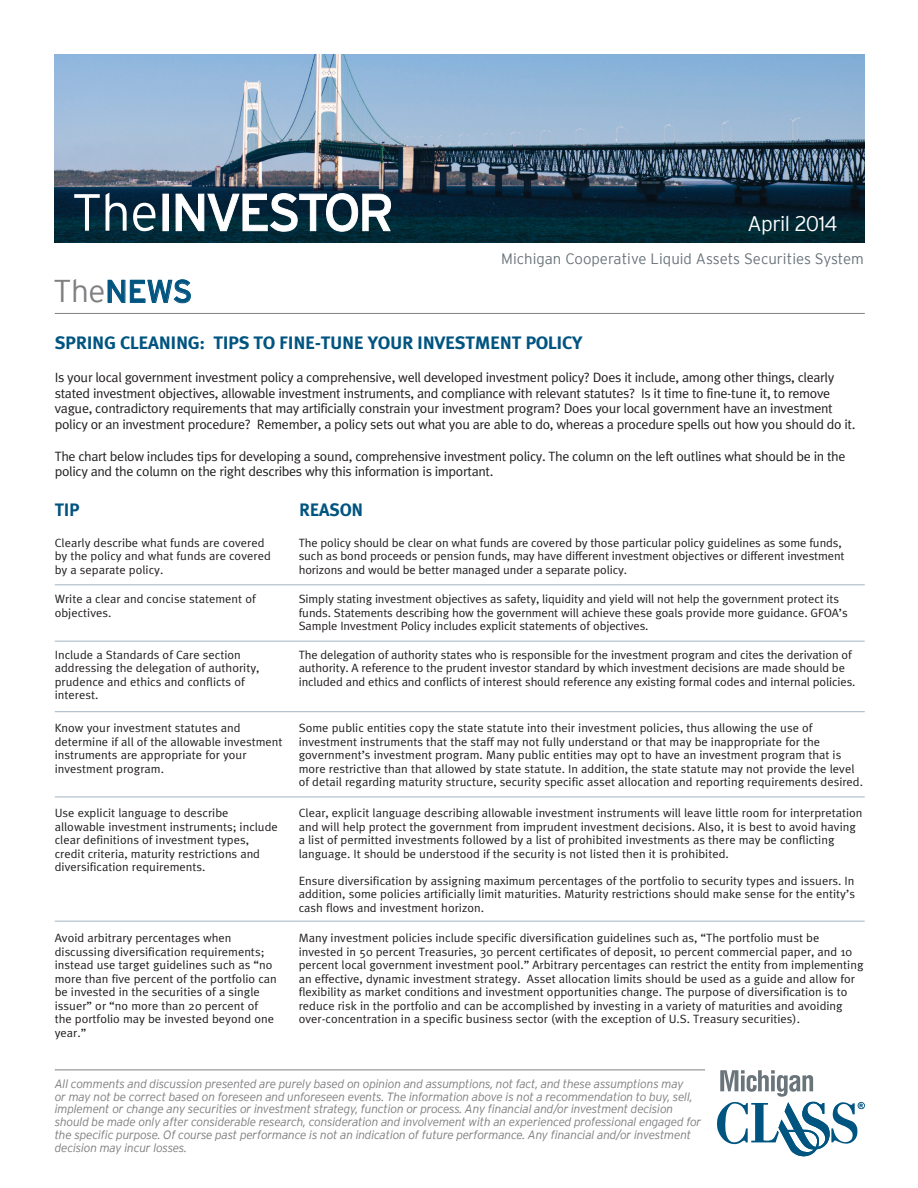
<style>
.page{position:relative;width:918px;height:1188px;background:#fff}
.page>*{position:absolute;margin:0;border:0;box-sizing:border-box;transform-origin:0 0}
.t1{font:52.2px "Interstate";letter-spacing:-.06em;color:#fff}
.t2{font:31.5px "Interstate";color:#005480}
.Normal__Web{font:300 21px "Interstate";letter-spacing:-.03em;color:#fff}
.t3{font:700 18px "Meta Plus";letter-spacing:-.02em;color:#005480;scale:1.04 1}
.t4{font:700 18px "Meta Plus";letter-spacing:-.02em;color:#005480}
.t5{font:300 15px "Interstate";color:#6a747b}
.t6{font:13.5px/15.8px "Meta Plus Normal";letter-spacing:-.025em;color:#231f20;scale:1.04 1}
.t7{font:12px/13.5px "Meta Plus Normal";color:#231f20;scale:1.04 1}
.t8{font:italic 300 12px/12.8px "Interstate";letter-spacing:-.02em;color:#808083}
.s1{font-weight:300}
.s2{font-weight:300;color:#808083}
</style>
<div class="page">
<svg style="left:717px;top:1070px;width:148px;height:86px"></svg>
<hr style="left:55px;top:1070px;width:650px;height:1px;background:#808083">
<img style="left:55px;top:54px;width:810px;height:189px">
<div style="left:162px;top:194px;width:7px;height:37px;border:1px solid #fff"></div>
<svg style="left:175px;top:185px;width:232px;height:47px"></svg>
<svg style="left:107px;top:279px;width:84px;height:25px"></svg>
<hr style="left:55px;top:313px;width:810px;height:1px;background:#808083">
<hr style="left:55px;top:584px;width:810px;height:1px;background:#acbac6">
<hr style="left:55px;top:641px;width:810px;height:1px;background:#acbac6">
<hr style="left:55px;top:711px;width:810px;height:1px;background:#acbac6">
<hr style="left:55px;top:796px;width:810px;height:1px;background:#acbac6">
<hr style="left:55px;top:921px;width:810px;height:1px;background:#acbac6">
<p class="t1" style="left:87px;top:176px;width:324px"><span class="s1">The</span>INVESTOR</p>
<p class="t1" style="left:72px;top:183px;width:324px"><span class="s1">The</span>INVESTOR</p>
<p class="t2" style="left:53px;top:274px;width:141px"><span class="s2">The</span>NEWS</p>
<p class="Normal__Web" style="left:734px;top:204px;width:105px">March 2014</p>
<p class="t5" style="left:501px;top:250px;width:364px">Michigan Cooperative Liquid Assets Securities System</p>
<p class="Normal__Web" style="left:748px;top:212px;width:92px">April 2014</p>
<p class="t3" style="left:55px;top:332px;width:509px">SPRING CLEANING: TIPS TO FINE-TUNE YOUR INVESTMENT POLICY</p>
<p class="t6" style="left:55px;top:369px;width:771px">Is your local government investment policy a comprehensive, well developed investment policy? Does it include, among other things, clearly stated investment objectives, allowable investment instruments, and compliance with relevant statutes? Is it time to fine-tune it, to remove vague, contradictory requirements that may artificially constrain your investment program? Does your local government have an investment policy or an investment procedure? Remember, a policy sets out what you are able to do, whereas a procedure spells out how you should do it.</p>
<p class="t6" style="left:55px;top:448px;width:762px">The chart below includes tips for developing a sound, comprehensive investment policy. The column on the left outlines what should be in the policy and the column on the right describes why this information is important.</p>
<p class="t4" style="left:55px;top:499px;width:26px">TIP</p>
<p class="t4" style="left:299px;top:499px;width:65px">REASON</p>
<p class="t7" style="left:55px;top:536px;width:209px">Clearly describe what funds are covered by the policy and what funds are covered by a separate policy.</p>
<p class="t7" style="left:299px;top:536px;width:526px">The policy should be clear on what funds are covered by those particular policy guidelines as some funds, such as bond proceeds or pension funds, may have different investment objectives or different investment horizons and would be better managed under a separate policy.</p>
<p class="t7" style="left:55px;top:592px;width:195px">Write a clear and concise statement of objectives.</p>
<p class="t7" style="left:299px;top:592px;width:529px">Simply stating investment objectives as safety, liquidity and yield will not help the government protect its funds. Statements describing how the government will achieve these goals provide more guidance. GFOA’s<br>Sample Investment Policy includes explicit statements of objectives.</p>
<p class="t7" style="left:55px;top:648px;width:198px">Include a Standards of Care section addressing the delegation of authority, prudence and ethics and conflicts of interest.</p>
<p class="t7" style="left:299px;top:648px;width:537px">The delegation of authority states who is responsible for the investment program and cites the derivation of authority. A reference to the prudent investor standard by which investment decisions are made should be included and ethics and conflicts of interest should reference any existing formal codes and internal policies.</p>
<p class="t7" style="left:55px;top:721px;width:221px">Know your investment statutes and determine if all of the allowable investment instruments are appropriate for your investment program.</p>
<p class="t7" style="left:299px;top:721px;width:544px">Some public entities copy the state statute into their investment policies, thus allowing the use of investment instruments that the staff may not fully understand or that may be inappropriate for the government’s investment program. Many public entities may opt to have an investment program that is more restrictive than that allowed by state statute. In addition, the state statute may not provide the level of detail regarding maturity structure, security specific asset allocation and reporting requirements desired.</p>
<p class="t7" style="left:55px;top:806px;width:216px">Use explicit language to describe allowable investment instruments; include clear definitions of investment types, credit criteria, maturity restrictions and diversification requirements.</p>
<p class="t7" style="left:299px;top:806px;width:544px">Clear, explicit language describing allowable investment instruments will leave little room for interpretation and will help protect the government from imprudent investment decisions. Also, it is best to avoid having a list of permitted investments followed by a list of prohibited investments as there may be conflicting language. It should be understood if the security is not listed then it is prohibited.</p>
<p class="t7" style="left:299px;top:874px;width:536px;text-align:justify">Ensure diversification by assigning maximum percentages of the portfolio to security types and issuers. In addition, some policies artificially limit maturities. Maturity restrictions should make sense for the entity’s cash flows and investment horizon.</p>
<p class="t7" style="left:55px;top:931px;width:215px">Avoid arbitrary percentages when discussing diversification requirements; instead use target guidelines such as “no more than five percent of the portfolio can be invested in the securities of a single issuer” or “no more than 20 percent of the portfolio may be invested beyond one year.”</p>
<p class="t7" style="left:299px;top:931px;width:545px">Many investment policies include specific diversification guidelines such as, “The portfolio must be invested in 50 percent Treasuries, 30 percent certificates of deposit, 10 percent commercial paper, and 10 percent local government investment pool.” Arbitrary percentages can restrict the entity from implementing an effective, dynamic investment strategy. Asset allocation limits should be used as a guide and allow for flexibility as market conditions and investment opportunities change. The purpose of diversification is to reduce risk in the portfolio and can be accomplished by investing in a variety of maturities and avoiding over-concentration in a specific business sector (with the exception of U.S. Treasury securities).</p>
<p class="t8" style="left:55px;top:1077px;width:648px">All comments and discussion presented are purely based on opinion and assumptions, not fact, and these assumptions may<br>or may not be correct based on foreseen and unforeseen events. The information above is not a recommendation to buy, sell, implement or change any securities or investment strategy, function or process. Any financial and/or investment decision should be made only after considerable research, consideration and involvement with an experienced professional engaged for the specific purpose. Of course past performance is not an indication of future performance. Any financial and/or investment decision may incur losses.</p>
</div>
